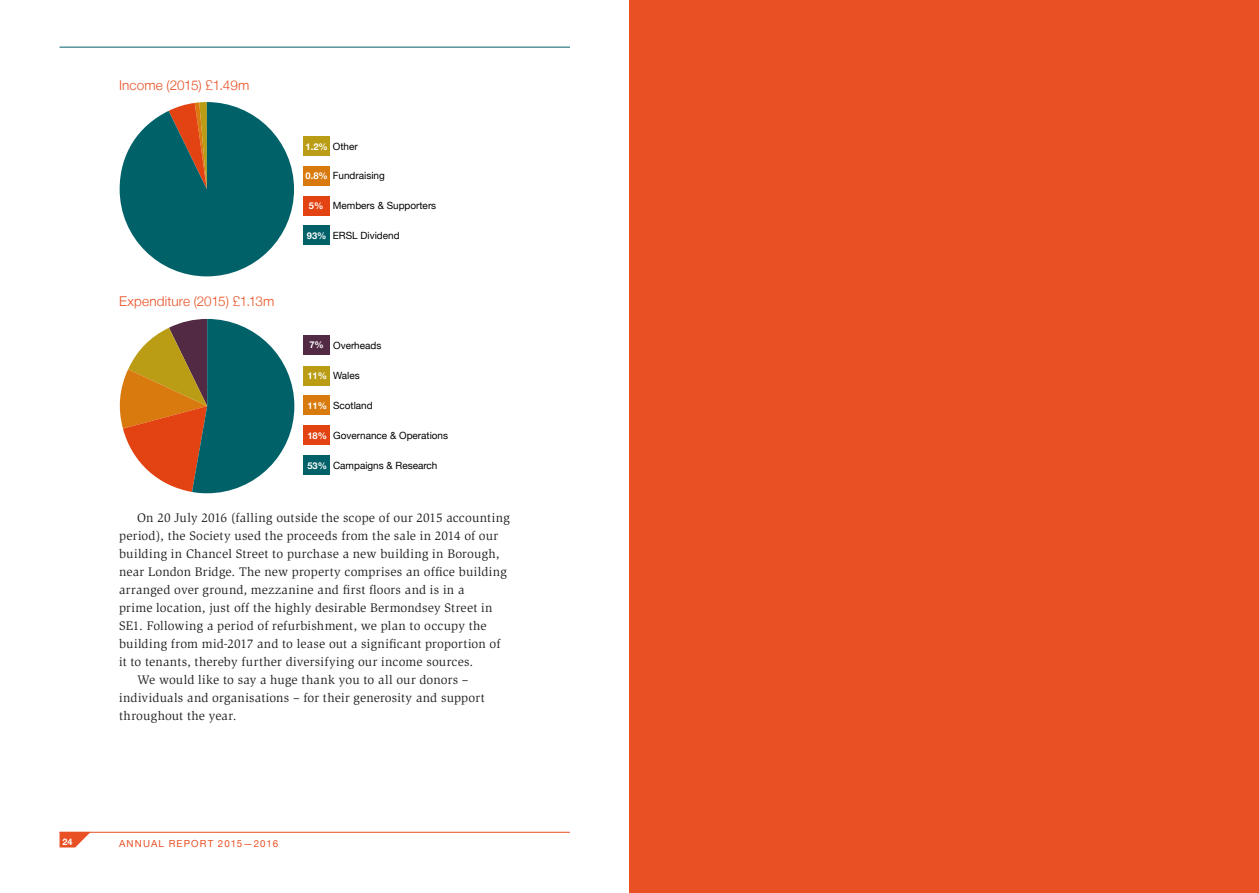
<style>
.page{position:relative;width:1259px;height:893px;background:#fff}
.page>*{position:absolute;margin:0;border:0;box-sizing:border-box;transform-origin:0 0}
._3_Heading{font:300 13.5px "Helvetica Neue LT";letter-spacing:.01em;color:#e95023}
.Body_text{font:12.75px/18px "Slimbach Std";letter-spacing:.015em;color:#231f20}
.t1{font:9.9px "Helvetica Neue";color:#000}
.t2{font:9.75px "Helvetica Neue";letter-spacing:.115em;color:#e95023}
.t3{font:700 9.3px "Helvetica Neue";color:#fff}
.t4{font:700 9px "Helvetica Neue";color:#fff}
.s1{font-weight:700;font-size:9.3px;color:#fff}
</style>
<div class="page">
<div style="left:629px;top:0;width:630px;height:893px;background:#e95023"></div>
<svg style="left:120px;top:102px;width:174px;height:174px"></svg>
<div style="left:303px;top:136px;width:26px;height:20px;background:#ba9d15"></div>
<div style="left:303px;top:166px;width:26px;height:20px;background:#d97a0f"></div>
<div style="left:303px;top:196px;width:26px;height:20px;background:#e34312"></div>
<div style="left:303px;top:225px;width:26px;height:20px;background:#006168"></div>
<div style="left:303px;top:335px;width:27px;height:20px;background:#522a44"></div>
<div style="left:303px;top:366px;width:27px;height:19px;background:#ba9d15"></div>
<div style="left:303px;top:395px;width:27px;height:20px;background:#d97a0f"></div>
<div style="left:303px;top:425px;width:27px;height:20px;background:#e34312"></div>
<div style="left:303px;top:455px;width:27px;height:20px;background:#006168"></div>
<svg style="left:119px;top:319px;width:175px;height:174px"></svg>
<hr style="left:60px;top:47px;width:510px;height:1px;background:#006368">
<hr style="left:60px;top:832px;width:510px;height:1px;background:#e95023">
<svg style="left:60px;top:832px;width:31px;height:15px"></svg>
<p class="_3_Heading" style="left:119px;top:77px;width:132px">Income (2015) £1.49m</p>
<p class="_3_Heading" style="left:119px;top:293px;width:157px">Expenditure (2015) £1.13m</p>
<p class="t1" style="left:306px;top:139px;width:52px"><span class="s1">1.2%</span> Other</p>
<p class="t1" style="left:306px;top:169px;width:79px"><span class="s1">0.8%</span> Fundraising</p>
<p class="t1" style="left:331px;top:199px;width:105px">Members &amp; Supporters</p>
<p class="t1" style="left:331px;top:229px;width:68px">ERSL Dividend</p>
<p class="t1" style="left:333px;top:139px;width:26px">Other</p>
<p class="t1" style="left:333px;top:169px;width:53px">Fundraising</p>
<p class="t1" style="left:333px;top:199px;width:105px">Members &amp; Supporters</p>
<p class="t1" style="left:333px;top:229px;width:68px">ERSL Dividend</p>
<p class="t3" style="left:304px;top:139px;width:24px">1.2%</p>
<p class="t3" style="left:304px;top:169px;width:24px">0.8%</p>
<p class="t3" style="left:307px;top:198px;width:16px">5%</p>
<p class="t3" style="left:305px;top:228px;width:21px">93%</p>
<p class="t3" style="left:309px;top:198px;width:16px">5%</p>
<p class="t3" style="left:307px;top:228px;width:21px">93%</p>
<p class="t3" style="left:309px;top:337px;width:16px">7%</p>
<p class="t3" style="left:307px;top:368px;width:21px">11%</p>
<p class="t3" style="left:307px;top:398px;width:21px">11%</p>
<p class="t3" style="left:307px;top:428px;width:21px">18%</p>
<p class="t3" style="left:307px;top:458px;width:21px">53%</p>
<p class="t1" style="left:333px;top:339px;width:50px">Overheads</p>
<p class="t1" style="left:333px;top:369px;width:28px">Wales</p>
<p class="t1" style="left:333px;top:398px;width:41px">Scotland</p>
<p class="t1" style="left:333px;top:428px;width:116px">Governance &amp; Operations</p>
<p class="t1" style="left:333px;top:458px;width:106px">Campaigns &amp; Research</p>
<p class="Body_text" style="left:119px;top:509px;width:392px;text-indent:18px">On 20 July 2016 (falling outside the scope of our 2015 accounting period), the Society used the proceeds from the sale in 2014 of our building in Chancel Street to purchase a new building in Borough, near London Bridge. The new property comprises an office building arranged over ground, mezzanine and first floors and is in a<br>prime location, just off the highly desirable Bermondsey Street in SE1. Following a period of refurbishment, we plan to occupy the building from mid-2017 and to lease out a significant proportion of it to tenants, thereby further diversifying our income sources.</p>
<p class="Body_text" style="left:119px;top:671px;width:367px;text-indent:18px">We would like to say a huge thank you to all our donors – individuals and organisations – for their generosity and support throughout the year.</p>
<p class="t4" style="left:62px;top:835px;width:12px">24</p>
<p class="t2" style="left:119px;top:837px;width:160px">ANNUAL REPORT 2015—2016</p>
</div>
